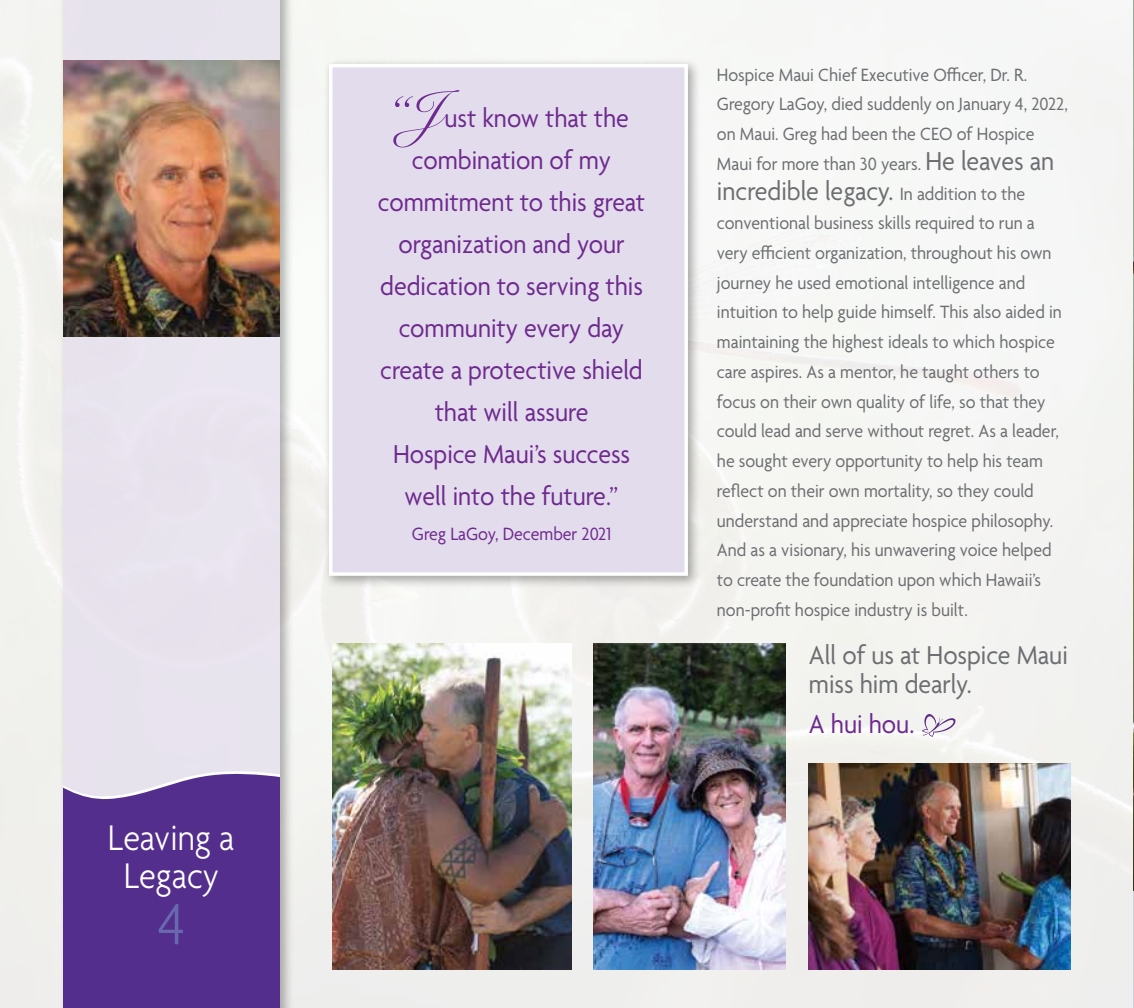
<style>
.page{position:relative;width:1134px;height:1008px;background:#f4f5f2}
.page>*{position:absolute;margin:0;border:0;box-sizing:border-box;transform-origin:0 0}
.t1{font:300 63px "Agenda";color:#6768ad;scale:.9 1}
.t2{font:57.75px "Snell Roundhand";color:#6e2a8d}
.t3{font:300 38.5px/38.5px "Agenda";color:#fff;text-align:center;scale:.9 1}
.t4{font:28px "Agenda";color:#6e2a8d;scale:.93 1}
.t5{font:28px/29.8px "Agenda";color:#6d6e71;scale:.93 1}
.t6{font:19.25px/29.8px "Agenda";color:#6d6e71;scale:.93 1}
.t7{font:19.25px "Agenda";color:#6e2a8d;scale:.93 1}
.s1{font-size:28px}
.s2{font-size:19.25px}
</style>
<div class="page">
<hr style="left:1133px;top:0;width:1px;height:1008px;background:#fff">
<hr style="left:1133px;top:891px;width:1px;height:117px;background:#e3dced">
<div style="left:58px;top:0;width:237px;height:1008px;background:#000;opacity:.44"></div>
<div style="left:63px;top:0;width:217px;height:1008px;background:#e8e3ed"></div>
<div style="left:63px;top:771px;width:217px;height:237px;background:#532e8d"></div>
<div style="left:323px;top:58px;width:378px;height:531px;background:#000;opacity:.33"></div>
<div style="left:329px;top:64px;width:359px;height:512px;background:#e3dced;border:4px solid #fff"></div>
<img style="left:332px;top:644px;width:239px;height:325px">
<img style="left:808px;top:763px;width:263px;height:206px">
<img style="left:63px;top:61px;width:217px;height:275px">
<svg style="left:922px;top:714px;width:33px;height:23px"></svg>
<img style="left:594px;top:644px;width:192px;height:325px">
<h3 class="t3" style="left:108px;top:818px;width:142px">Leaving a<br>Legacy</h3>
<h1 class="t1" style="left:158px;top:887px;width:32px">4</h1>
<h2 class="t2" style="left:387px;top:66px;width:85px">“J</h2>
<h3 class="t4" style="left:444px;top:103px;width:200px">ust know that the</h3>
<h3 class="t4" style="left:412px;top:145px;width:216px">combination of my</h3>
<h3 class="t4" style="left:378px;top:187px;width:289px">commitment to this great</h3>
<h3 class="t4" style="left:398px;top:229px;width:245px">organization and your</h3>
<h3 class="t4" style="left:380px;top:271px;width:284px">dedication to serving this</h3>
<h3 class="t4" style="left:399px;top:313px;width:244px">community every day</h3>
<h3 class="t4" style="left:380px;top:355px;width:284px">create a protective shield</h3>
<h3 class="t4" style="left:435px;top:397px;width:167px">that will assure</h3>
<h3 class="t4" style="left:393px;top:439px;width:256px">Hospice Maui’s success</h3>
<h3 class="t4" style="left:405px;top:481px;width:231px">well into the future.”</h3>
<p class="t7" style="left:412px;top:524px;width:216px">Greg LaGoy, December 2021</p>
<p class="t6" style="left:717px;top:61px;width:379px">Hospice Maui Chief Executive Officer, Dr. R.<br>Gregory LaGoy, died suddenly on January 4, 2022, on Maui. Greg had been the CEO of Hospice Maui for more than 30 years. <span class="s1">He leaves an</span></p>
<h3 class="t5" style="left:717px;top:177px;width:333px">incredible legacy. <span class="s2">In addition to the</span></h3>
<p class="t6" style="left:717px;top:209px;width:372px">conventional business skills required to run a very efficient organization, throughout his own journey he used emotional intelligence and intuition to help guide himself. This also aided in maintaining the highest ideals to which hospice care aspires. As a mentor, he taught others to focus on their own quality of life, so that they could lead and serve without regret. As a leader, he sought every opportunity to help his team reflect on their own mortality, so they could understand and appreciate hospice philosophy.<br>And as a visionary, his unwavering voice helped to create the foundation upon which Hawaii’s non-profit hospice industry is built.</p>
<h3 class="t5" style="left:809px;top:642px;width:280px">All of us at Hospice Maui miss him dearly.</h3>
<h3 class="t4" style="left:809px;top:709px;width:115px">A hui hou.</h3>
</div>
